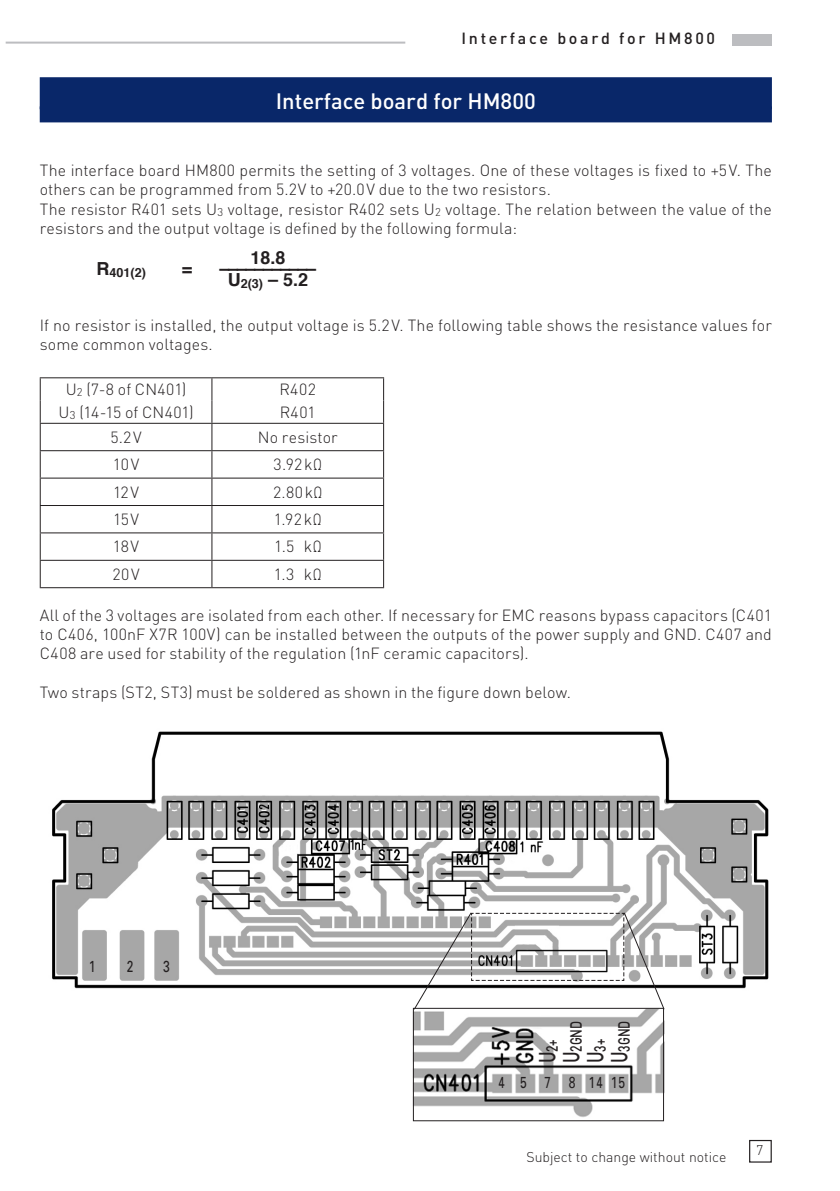
<style>
.page{position:relative;width:840px;height:1191px;background:#fff}
.page>*{position:absolute;margin:0;border:0;box-sizing:border-box;transform-origin:0 0}
.t1{font:500 22px "DIN";color:#fff}
.t2{font:700 18px "Helvetica";color:#231f20}
.t3{font:500 16.2px/24px "DIN";letter-spacing:-.005em;color:#231f20;scale:.75 1}
.t4{font:300 16px/19.4px "DIN";letter-spacing:.005em;color:#231f20}
.t5{font:500 16px "DIN";letter-spacing:.17em;color:#231f20}
.t6{font:16px "Univers";color:#231f20;scale:.75 1}
.t7{font:300 14px "DIN";color:#231f20}
.t8{font:700 12.6px "Helvetica";color:#231f20}
.s1{font-size:18px}
.s2{font-size:23px}
</style>
<div class="page">
<div style="left:748px;top:1140px;width:23px;height:22px;border:1px solid #231f20"></div>
<hr style="left:6px;top:42px;width:399px;height:2px;background:#bcbdc0">
<div style="left:732px;top:34px;width:39px;height:11px;background:#bcbdc0"></div>
<div style="left:40px;top:77px;width:731px;height:32px;background:#092769"></div>
<div style="left:40px;top:106px;width:731px;height:16px;background:#092769"></div>
<hr style="left:40px;top:377px;width:172px;height:1px;background:#231f20">
<hr style="left:212px;top:377px;width:172px;height:1px;background:#231f20">
<hr style="left:40px;top:423px;width:172px;height:1px;background:#231f20">
<hr style="left:212px;top:423px;width:172px;height:1px;background:#231f20">
<hr style="left:40px;top:450px;width:172px;height:1px;background:#231f20">
<hr style="left:212px;top:450px;width:172px;height:1px;background:#231f20">
<hr style="left:40px;top:477px;width:172px;height:1px;background:#231f20">
<hr style="left:212px;top:477px;width:172px;height:1px;background:#231f20">
<hr style="left:40px;top:505px;width:172px;height:1px;background:#231f20">
<hr style="left:212px;top:505px;width:172px;height:1px;background:#231f20">
<hr style="left:40px;top:532px;width:172px;height:1px;background:#231f20">
<hr style="left:212px;top:532px;width:172px;height:1px;background:#231f20">
<hr style="left:40px;top:560px;width:172px;height:1px;background:#231f20">
<svg style="left:40px;top:378px;width:1px;height:209px"></svg>
<hr style="left:212px;top:560px;width:172px;height:1px;background:#231f20">
<svg style="left:211px;top:378px;width:1px;height:209px"></svg>
<svg style="left:383px;top:378px;width:1px;height:209px"></svg>
<hr style="left:40px;top:587px;width:172px;height:1px;background:#231f20">
<hr style="left:212px;top:587px;width:172px;height:1px;background:#231f20">
<img style="left:52px;top:731px;width:717px;height:391px">
<svg style="left:412px;top:911px;width:253px;height:99px"></svg>
<p class="t5" style="left:461px;top:28px;width:255px">Interface board for HM800</p>
<h1 class="t1" style="left:276px;top:87px;width:261px">Interface board for HM800</h1>
<p class="t4" style="left:40px;top:160px;width:733px">The interface board HM800 permits the setting of 3 voltages. One of these voltages is fixed to +5V. The others can be programmed from 5.2V to +20.0V due to the two resistors.<br>The resistor R401 sets U<sub>3</sub> voltage, resistor R402 sets U<sub>2</sub> voltage. The relation between the value of the resistors and the output voltage is defined by the following formula:</p>
<p class="t2" style="left:250px;top:243px;width:37px">18.8</p>
<p class="t8" style="left:96px;top:262px;width:51px"><span class="s1">R</span>401(2)</p>
<p class="t2" style="left:182px;top:254px;width:12px">=</p>
<p class="t2" style="left:219px;top:254px;width:98px">–––––––––––</p>
<p class="t2" style="left:227px;top:265px;width:82px">U<sub>2(3)</sub> – 5.2</p>
<p class="t4" style="left:40px;top:315px;width:733px">If no resistor is installed, the output voltage is 5.2V. The following table shows the resistance values for some common voltages.</p>
<p class="t4" style="left:66px;top:379px;width:122px">U<sub>2</sub> (7-8 of CN401)</p>
<p class="t4" style="left:279px;top:379px;width:38px">R402</p>
<p class="t4" style="left:59px;top:402px;width:136px">U<sub>3</sub> (14-15 of CN401)</p>
<p class="t4" style="left:279px;top:402px;width:37px">R401</p>
<p class="t4" style="left:110px;top:427px;width:33px">5.2V</p>
<p class="t4" style="left:258px;top:427px;width:81px">No resistor</p>
<p class="t4" style="left:113px;top:454px;width:28px">10V</p>
<p class="t4" style="left:273px;top:454px;width:50px">3.92kΩ</p>
<p class="t4" style="left:113px;top:482px;width:28px">12V</p>
<p class="t4" style="left:273px;top:482px;width:51px">2.80kΩ</p>
<p class="t4" style="left:113px;top:509px;width:28px">15V</p>
<p class="t4" style="left:274px;top:509px;width:49px">1.92kΩ</p>
<p class="t4" style="left:113px;top:536px;width:28px">18V</p>
<p class="t4" style="left:274px;top:536px;width:49px">1.5 kΩ</p>
<p class="t4" style="left:112px;top:564px;width:29px">20V</p>
<p class="t4" style="left:274px;top:564px;width:49px">1.3 kΩ</p>
<p class="t4" style="left:40px;top:605px;width:733px;text-align:justify">All of the 3 voltages are isolated from each other. If necessary for EMC reasons bypass capacitors (C401 to C406, 100nF X7R 100V) can be installed between the outputs of the power supply and GND. C407 and C408 are used for stability of the regulation (1nF ceramic capacitors).</p>
<p class="t4" style="left:40px;top:682px;width:532px">Two straps (ST2, ST3) must be soldered as shown in the figure down below.</p>
<p class="t6" style="left:89px;top:956px;width:10px">1</p>
<p class="t6" style="left:127px;top:956px;width:10px">2</p>
<p class="t6" style="left:163px;top:956px;width:10px">3</p>
<p class="t3" style="left:539px;top:1063px;width:58px;rotate:-90deg"><span class="s2">U</span>2+<br><span class="s2">U</span>2GND<br><span class="s2">U</span>3+<br><span class="s2">U</span>3GND</p>
<p class="t6" style="left:497px;top:1072px;width:171px">4 5 7 8 14 15</p>
<p class="t7" style="left:526px;top:1148px;width:201px">Subject to change without notice</p>
<p class="t7" style="left:755px;top:1141px;width:9px">7</p>
</div>
